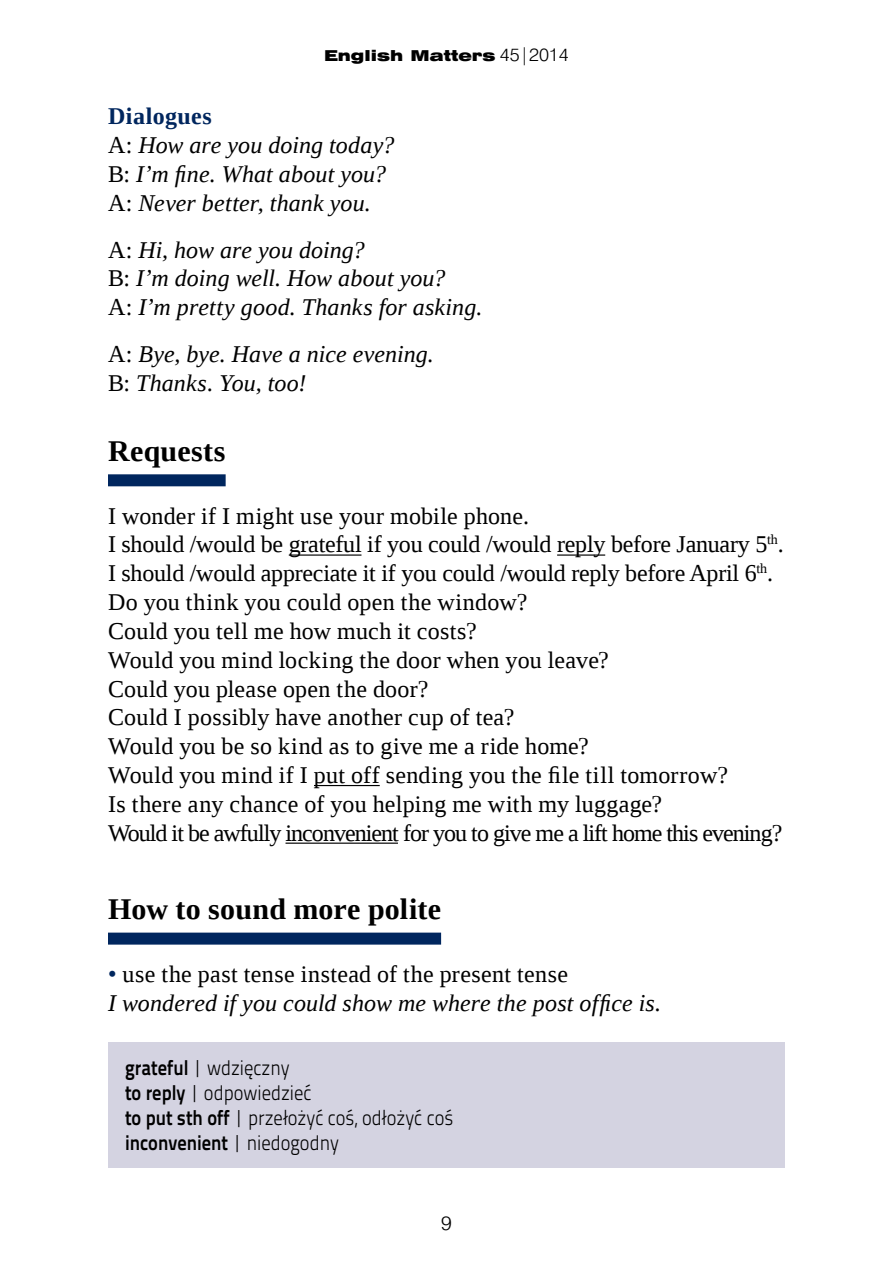
<style>
.page{position:relative;width:893px;height:1276px;background:#fff}
.page>*{position:absolute;margin:0;border:0;box-sizing:border-box;transform-origin:0 0}
.t1{font:700 30px "Liberation Serif";letter-spacing:.005em;color:#000}
.t2{font:24px/28.8px "Liberation Serif";letter-spacing:.005em;color:#000}
.t3{font:italic 24px/28.8px "Liberation Serif";letter-spacing:.005em;color:#000}
.t4{font:300 21px/25.2px "Titillium Text 22 L";color:#000;scale:.88 1}
.t5{font:300 19.5px "Swis 721 Lt PL";color:#000;scale:1.04 1}
.t6{font:900 expanded 15px "Swis 721 Blk Ex PL";color:#000;scale:1.04 1}
.s1{font-family:"Swis 721 Lt PL";font-weight:300;font-stretch:normal;font-size:18px}
.s2{font-weight:700;font-style:normal;color:#00265e}
.s3{font-style:normal}
.s4{font-family:"Gill Sans";font-style:normal;color:#00265e}
.s5{font-weight:700}
</style>
<div class="page">
<div style="left:108px;top:474px;width:118px;height:12px;background:#00265e"></div>
<hr style="left:289px;top:554px;width:72px;height:1px;background:#000">
<hr style="left:557px;top:554px;width:48px;height:1px;background:#000">
<hr style="left:314px;top:785px;width:66px;height:1px;background:#000">
<hr style="left:285px;top:842px;width:113px;height:1px;background:#000">
<div style="left:108px;top:932px;width:333px;height:12px;background:#00265e"></div>
<div style="left:108px;top:1042px;width:677px;height:126px;background:#d4d3e1"></div>
<p class="t6" style="left:324px;top:47px;width:237px">English Matters <span class="s1">45|2014</span></p>
<p class="t3" style="left:108px;top:102px;width:288px"><span class="s2">Dialogues<br></span><span class="s3">A:</span> How are you doing today?<br><span class="s3">B:</span> I’m fine. What about you?<br><span class="s3">A:</span> Never better, thank you.</p>
<p class="t3" style="left:108px;top:235px;width:376px"><span class="s3">A:</span> Hi, how are you doing?<br><span class="s3">B:</span> I’m doing well. How about you?<br><span class="s3">A:</span> I’m pretty good. Thanks for asking.</p>
<p class="t3" style="left:108px;top:339px;width:327px"><span class="s3">A:</span> Bye, bye. Have a nice evening.<br><span class="s3">B:</span> Thanks. You, too!</p>
<p class="t1" style="left:108px;top:430px;width:119px">Requests</p>
<p class="t2" style="left:108px;top:501px;width:677px">I wonder if I might use your mobile phone.<br>I should /would be grateful if you could /would reply before January 5<sup>th</sup>.<br>I should /would appreciate it if you could /would reply before April 6<sup>th</sup>.<br>Do you think you could open the window?<br>Could you tell me how much it costs?<br>Would you mind locking the door when you leave?<br>Could you please open the door?<br>Could I possibly have another cup of tea?<br>Would you be so kind as to give me a ride home?<br>Would you mind if I put off sending you the file till tomorrow?<br>Is there any chance of you helping me with my luggage?<br>Would it be awfully inconvenient for you to give me a lift home this evening?</p>
<p class="t1" style="left:108px;top:889px;width:335px">How to sound more polite</p>
<p class="t3" style="left:108px;top:959px;width:555px"><span class="s4">•</span> <span class="s3">use the past tense instead of the present tense<br></span>I wondered if you could show me where the post office is.</p>
<p class="t4" style="left:125px;top:1053px;width:375px"><span class="s5">grateful</span> | wdzięczny<br><span class="s5">to reply</span> | odpowiedzieć<br><span class="s5">to put sth off</span> | przełożyć coś, odłożyć coś <span class="s5">inconvenient</span> | niedogodny</p>
<p class="t5" style="left:441px;top:1210px;width:12px">9</p>
</div>
